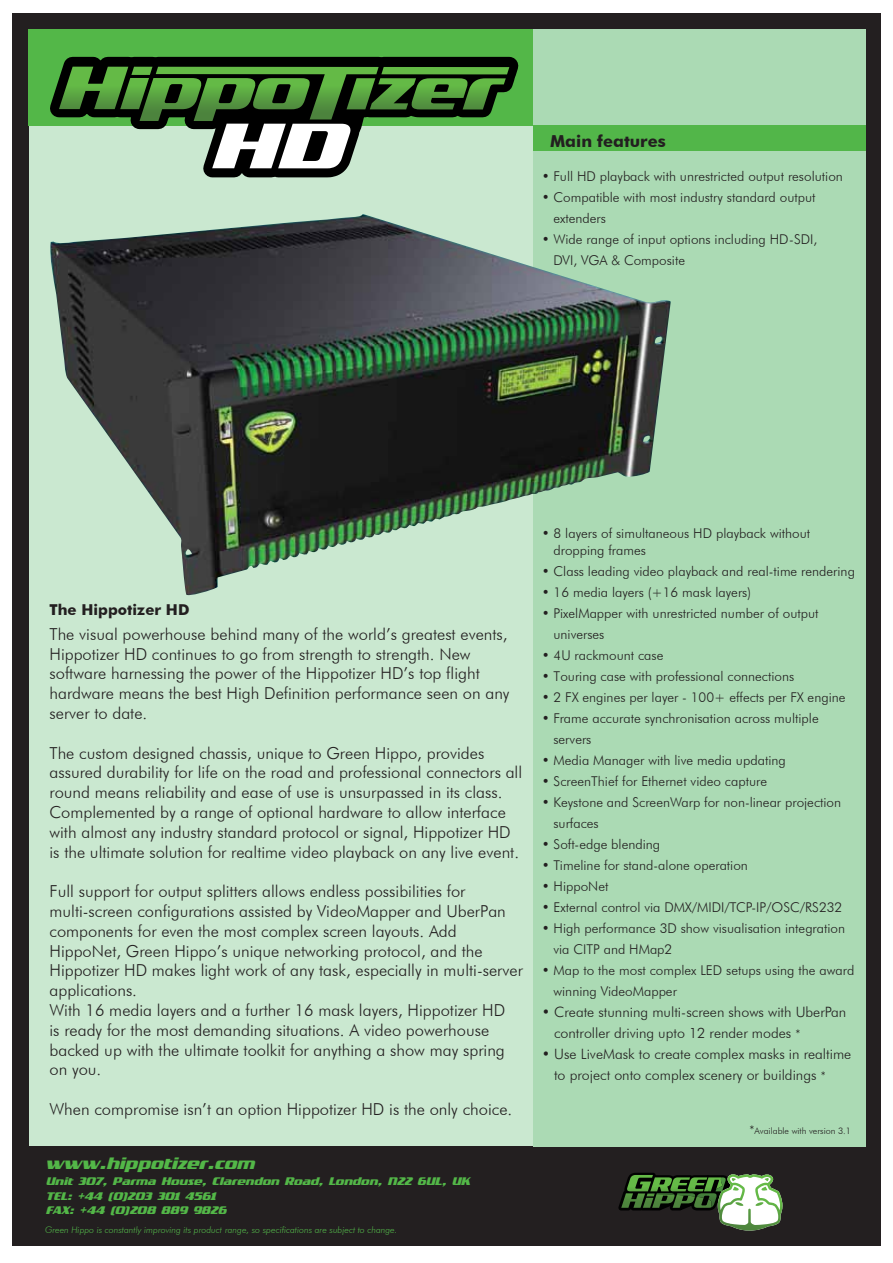
<style>
.page{position:relative;width:893px;height:1263px;background:#fff}
.page>*{position:absolute;margin:0;border:0;box-sizing:border-box;transform-origin:0 0}
.t1{font:italic 700 18px "Trade Marker";color:#53b748}
.t2{font:300 16.5px/19.8px "Futura BT";color:#231f20}
.t3{font:700 16.5px "Futura BT";color:#231f20}
.t4{font:700 15px "Futura BT";color:#231f20}
.t5{font:300 14.25px/21px "Futura BT";color:#231f20}
.t6{font:300 13.5px/21px "Futura BT";color:#231f20}
.t7{font:italic 700 12px/14.4px "Trade Marker";color:#53b748}
.t8{font:italic 300 9px "Futura BT";color:#52b649}
.t9{font:300 9px "Futura BT";color:#231f20}
.s1{font-size:12px}
</style>
<div class="page">
<div style="left:12px;top:13px;width:869px;height:1232px;background:#231f20"></div>
<div style="left:29px;top:100px;width:836px;height:1046px;background:#cae8d0"></div>
<div style="left:28px;top:29px;width:837px;height:96px;background:#53b748"></div>
<div style="left:533px;top:29px;width:333px;height:1117px;background:#abdab4"></div>
<svg style="left:588px;top:1146px;width:293px;height:100px"></svg>
<svg style="left:618px;top:1168px;width:170px;height:68px"></svg>
<div style="left:533px;top:125px;width:333px;height:26px;background:#52b649"></div>
<img style="left:50px;top:214px;width:621px;height:382px">
<svg style="left:34px;top:56px;width:499px;height:122px"></svg>
<p class="t3" style="left:550px;top:131px;width:117px">Main features</p>
<p class="t6" style="left:542px;top:166px;width:303px">• Full HD playback with unrestricted output resolution</p>
<p class="t6" style="left:553px;top:187px;width:264px;text-indent:-12px">• Compatible with most industry standard output extenders</p>
<p class="t6" style="left:553px;top:229px;width:265px;text-indent:-12px">• Wide range of input options including HD-SDI,<br>DVI, VGA &amp; Composite</p>
<p class="t4" style="left:50px;top:601px;width:141px">The Hippotizer HD</p>
<p class="t2" style="left:50px;top:624px;width:462px">The visual powerhouse behind many of the world’s greatest events, Hippotizer HD continues to go from strength to strength. New software harnessing the power of the Hippotizer HD’s top flight hardware means the best High Definition performance seen on any server to date.</p>
<p class="t2" style="left:50px;top:743px;width:474px">The custom designed chassis, unique to Green Hippo, provides assured durability for life on the road and professional connectors all round means reliability and ease of use is unsurpassed in its class.<br>Complemented by a range of optional hardware to allow interface with almost any industry standard protocol or signal, Hippotizer HD is the ultimate solution for realtime video playback on any live event.</p>
<p class="t2" style="left:50px;top:881px;width:475px">Full support for output splitters allows endless possibilities for multi-screen configurations assisted by VideoMapper and UberPan components for even the most complex screen layouts. Add HippoNet, Green Hippo’s unique networking protocol, and the Hippotizer HD makes light work of any task, especially in multi-server applications.<br>With 16 media layers and a further 16 mask layers, Hippotizer HD<br>is ready for the most demanding situations. A video powerhouse backed up with the ultimate toolkit for anything a show may spring on you.</p>
<p class="t2" style="left:50px;top:1099px;width:464px">When compromise isn’t an option Hippotizer HD is the only choice.</p>
<p class="t1" style="left:45px;top:1153px;width:210px">www.hippotizer.com</p>
<p class="t7" style="left:46px;top:1174px;width:426px">Unit 307, Parma House, Clarendon Road, London, N22 6UL, UK<br>TEL: +44 (0)203 301 4561<br>FAX: +44 (0)208 889 9826</p>
<p class="t8" style="left:45px;top:1224px;width:354px">Green Hippo is constantly improving its product range, so specifications are subject to change.</p>
<p class="t6" style="left:553px;top:525px;width:258px;line-height:16.5px;text-indent:-12px">• 8 layers of simultaneous HD playback without dropping frames</p>
<p class="t6" style="left:542px;top:560px;width:315px">• Class leading video playback and real-time rendering</p>
<p class="t6" style="left:542px;top:581px;width:211px">• 16 media layers (+16 mask layers)</p>
<p class="t6" style="left:553px;top:602px;width:267px;text-indent:-12px">• PixelMapper with unrestricted number of output universes</p>
<p class="t6" style="left:542px;top:644px;width:123px">• 4U rackmount case</p>
<p class="t6" style="left:542px;top:665px;width:254px">• Touring case with professional connections</p>
<p class="t6" style="left:542px;top:686px;width:305px">• 2 FX engines per layer - 100+ effects per FX engine</p>
<p class="t6" style="left:553px;top:707px;width:267px;text-indent:-12px">• Frame accurate synchronisation across multiple servers</p>
<p class="t6" style="left:542px;top:749px;width:245px">• Media Manager with live media updating</p>
<p class="t6" style="left:542px;top:770px;width:227px">• ScreenThief for Ethernet video capture</p>
<p class="t6" style="left:553px;top:791px;width:289px;text-indent:-12px">• Keystone and ScreenWarp for non-linear projection surfaces</p>
<p class="t6" style="left:542px;top:833px;width:120px">• Soft-edge blending</p>
<p class="t6" style="left:542px;top:854px;width:208px">• Timeline for stand-alone operation</p>
<p class="t6" style="left:542px;top:875px;width:68px">• HippoNet</p>
<p class="t6" style="left:542px;top:896px;width:302px">• External control via DMX/MIDI/TCP-IP/OSC/RS232</p>
<p class="t6" style="left:553px;top:917px;width:293px;text-indent:-12px">• High performance 3D show visualisation integration via CITP and HMap2</p>
<p class="t6" style="left:553px;top:959px;width:302px;text-indent:-12px">• Map to the most complex LED setups using the award winning VideoMapper</p>
<p class="t5" style="left:554px;top:1001px;width:294px;text-indent:-12px">• Create stunning multi-screen shows with UberPan controller driving upto 12 render modes <span class="s1">*</span></p>
<p class="t5" style="left:554px;top:1043px;width:299px;text-indent:-12px">• Use LiveMask to create complex masks in realtime to project onto complex scenery or buildings <span class="s1">*</span></p>
<p class="t9" style="left:749px;top:1125px;width:103px"><span class="s1">*</span>Available with version 3.1</p>
</div>
